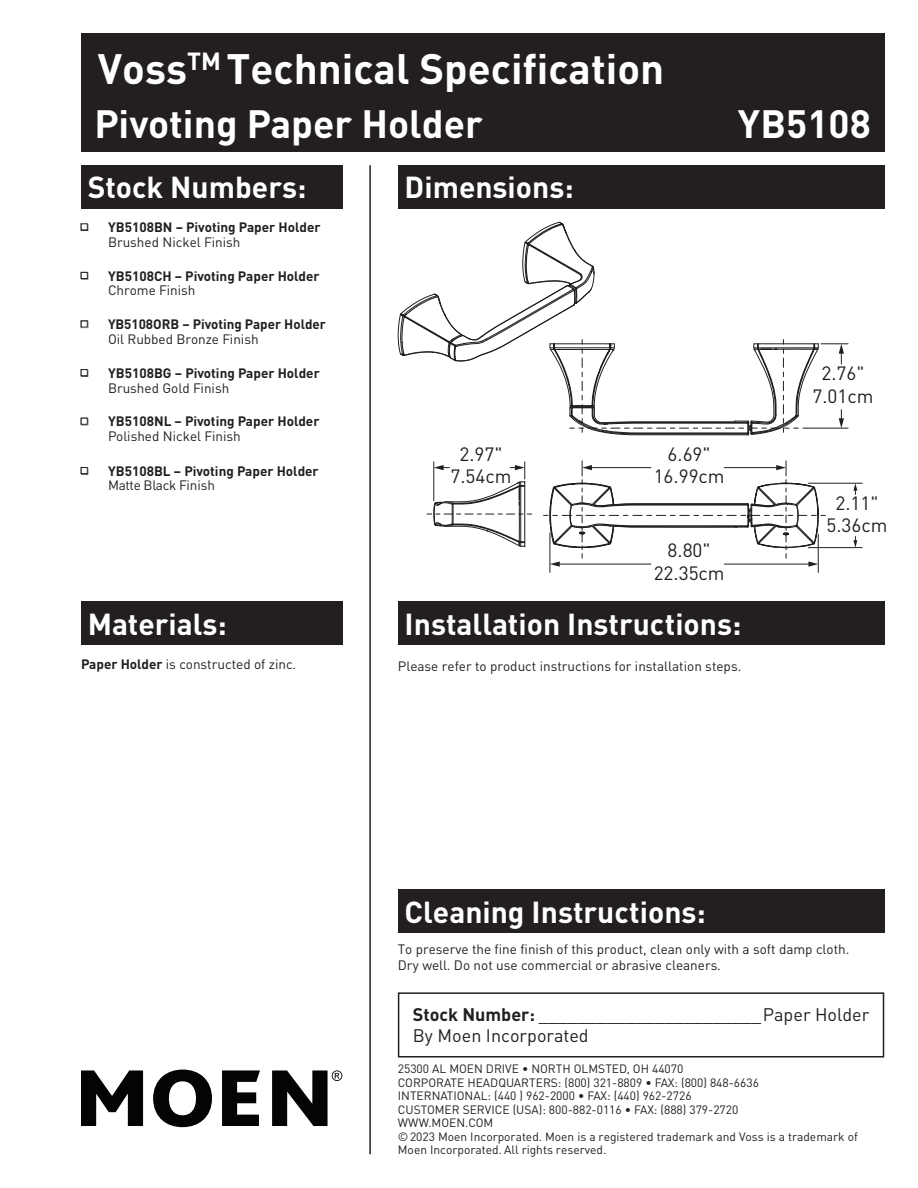
<style>
.page{position:relative;width:918px;height:1188px;background:#fff}
.page>*{position:absolute;margin:0;border:0;box-sizing:border-box;transform-origin:0 0}
.t1{font:700 42px "DIN Pro";color:#fff}
.t2{font:700 39px "DIN Pro";color:#fff}
.t3{font:700 30px "DIN Pro";color:#fff}
.t4{font:19.05px/22.8px "DIN Pro";color:#231f20;text-align:center}
.t5{font:18px/21.6px "DIN Pro";color:#231f20}
.t6{font:13.5px/16.2px "DIN Pro";color:#231f20}
.t7{font:700 13.5px "DIN Pro";color:#231f20}
.t8{font:13.5px "DIN Pro";color:#231f20}
.t9{font:13.5px "DIN Pro";letter-spacing:-.025em;color:#231f20}
.t10{font:12px/13.5px "DIN Pro";color:#231f20}
.t11{font:12px/13.5px "DIN Pro";color:#231f20}
.s1{font-weight:700}
</style>
<div class="page">
<div style="left:81px;top:34px;width:803px;height:118px;background:#231f20"></div>
<div style="left:81px;top:165px;width:261px;height:43px;background:#231f20"></div>
<div style="left:398px;top:165px;width:486px;height:43px;background:#231f20"></div>
<div style="left:398px;top:602px;width:486px;height:43px;background:#231f20"></div>
<div style="left:398px;top:890px;width:486px;height:43px;background:#231f20"></div>
<svg style="left:81px;top:223px;width:7px;height:8px"></svg>
<div style="left:81px;top:272px;width:6px;height:7px;border:1px solid #231f20"></div>
<svg style="left:81px;top:321px;width:7px;height:7px"></svg>
<svg style="left:81px;top:369px;width:7px;height:8px"></svg>
<div style="left:81px;top:369px;width:6px;height:7px;border:1px solid #231f20"></div>
<svg style="left:81px;top:418px;width:7px;height:7px"></svg>
<div style="left:81px;top:467px;width:6px;height:7px;border:1px solid #231f20"></div>
<div style="left:81px;top:602px;width:261px;height:43px;background:#231f20"></div>
<div style="left:398px;top:992px;width:486px;height:66px;border:2px solid #231f20"></div>
<hr style="left:369px;top:165px;width:2px;height:989px;background:#231f20">
<svg style="left:81px;top:1070px;width:62px;height:56px"></svg>
<svg style="left:153px;top:1070px;width:59px;height:57px"></svg>
<svg style="left:222px;top:1070px;width:38px;height:56px"></svg>
<svg style="left:272px;top:1070px;width:70px;height:56px"></svg>
<hr style="left:808px;top:547px;width:54px;height:1px;background:#231f20">
<hr style="left:808px;top:483px;width:54px;height:1px;background:#231f20">
<svg style="left:398px;top:221px;width:459px;height:381px"></svg>
<h1 class="t1" style="left:98px;top:34px;width:568px">Voss<sup>TM</sup> Technical Specification</h1>
<h2 class="t2" style="left:94px;top:92px;width:390px">Pivoting Paper Holder</h2>
<h2 class="t2" style="left:738px;top:92px;width:135px">YB5108</h2>
<h3 class="t3" style="left:88px;top:162px;width:220px">Stock Numbers:</h3>
<h3 class="t3" style="left:405px;top:162px;width:171px">Dimensions:</h3>
<p class="t7" style="left:108px;top:216px;width:214px">YB5108BN – Pivoting Paper Holder</p>
<p class="t6" style="left:108px;top:232px;width:134px">Brushed Nickel Finish</p>
<p class="t7" style="left:108px;top:265px;width:213px">YB5108CH – Pivoting Paper Holder</p>
<p class="t6" style="left:108px;top:281px;width:89px">Chrome Finish</p>
<p class="t7" style="left:108px;top:313px;width:219px">YB5108ORB – Pivoting Paper Holder</p>
<p class="t6" style="left:108px;top:330px;width:152px">Oil Rubbed Bronze Finish</p>
<p class="t7" style="left:108px;top:362px;width:213px">YB5108BG – Pivoting Paper Holder</p>
<p class="t6" style="left:108px;top:378px;width:123px">Brushed Gold Finish</p>
<p class="t7" style="left:108px;top:410px;width:213px">YB5108NL – Pivoting Paper Holder</p>
<p class="t6" style="left:108px;top:427px;width:134px">Polished Nickel Finish</p>
<p class="t7" style="left:108px;top:460px;width:212px">YB5108BL – Pivoting Paper Holder</p>
<p class="t9" style="left:108px;top:475px;width:109px">Matte Black Finish</p>
<h3 class="t3" style="left:88px;top:599px;width:141px">Materials:</h3>
<p class="t6" style="left:81px;top:654px;width:217px"><span class="s1">Paper Holder</span> is constructed of zinc.</p>
<h3 class="t4" style="left:450px;top:440px;width:63px">2.97"<br>7.54cm</h3>
<h3 class="t4" style="left:654px;top:440px;width:73px">6.69"<br>16.99cm</h3>
<h3 class="t4" style="left:654px;top:537px;width:73px">8.80"<br>22.35cm</h3>
<h3 class="t3" style="left:405px;top:599px;width:338px">Installation Instructions:</h3>
<p class="t8" style="left:398px;top:657px;width:345px">Please refer to product instructions for installation steps.</p>
<h3 class="t4" style="left:812px;top:360px;width:63px">2.76"<br>7.01cm</h3>
<h3 class="t4" style="left:827px;top:489px;width:63px">2.11"<br>5.36cm</h3>
<h3 class="t3" style="left:405px;top:887px;width:303px">Cleaning Instructions:</h3>
<p class="t6" style="left:398px;top:940px;width:453px">To preserve the fine finish of this product, clean only with a soft damp cloth.<br>Dry well. Do not use commercial or abrasive cleaners.</p>
<h3 class="t5" style="left:413px;top:1002px;width:458px"><span class="s1">Stock Number:</span> _______________________ Paper Holder<br>By Moen Incorporated</h3>
<p class="t10" style="left:398px;top:1061px;width:363px">25300 AL MOEN DRIVE • NORTH OLMSTED, OH 44070<br>CORPORATE HEADQUARTERS: (800) 321-8809 • FAX: (800) 848-6636<br>INTERNATIONAL: (440 ) 962-2000 • FAX: (440) 962-2726<br>CUSTOMER SERVICE (USA): 800-882-0116 • FAX: (888) 379-2720<br>WWW.MOEN.COM</p>
<p class="t11" style="left:398px;top:1129px;width:461px">© 2023 Moen Incorporated. Moen is a registered trademark and Voss is a trademark of<br>Moen Incorporated. All rights reserved.</p>
</div>
